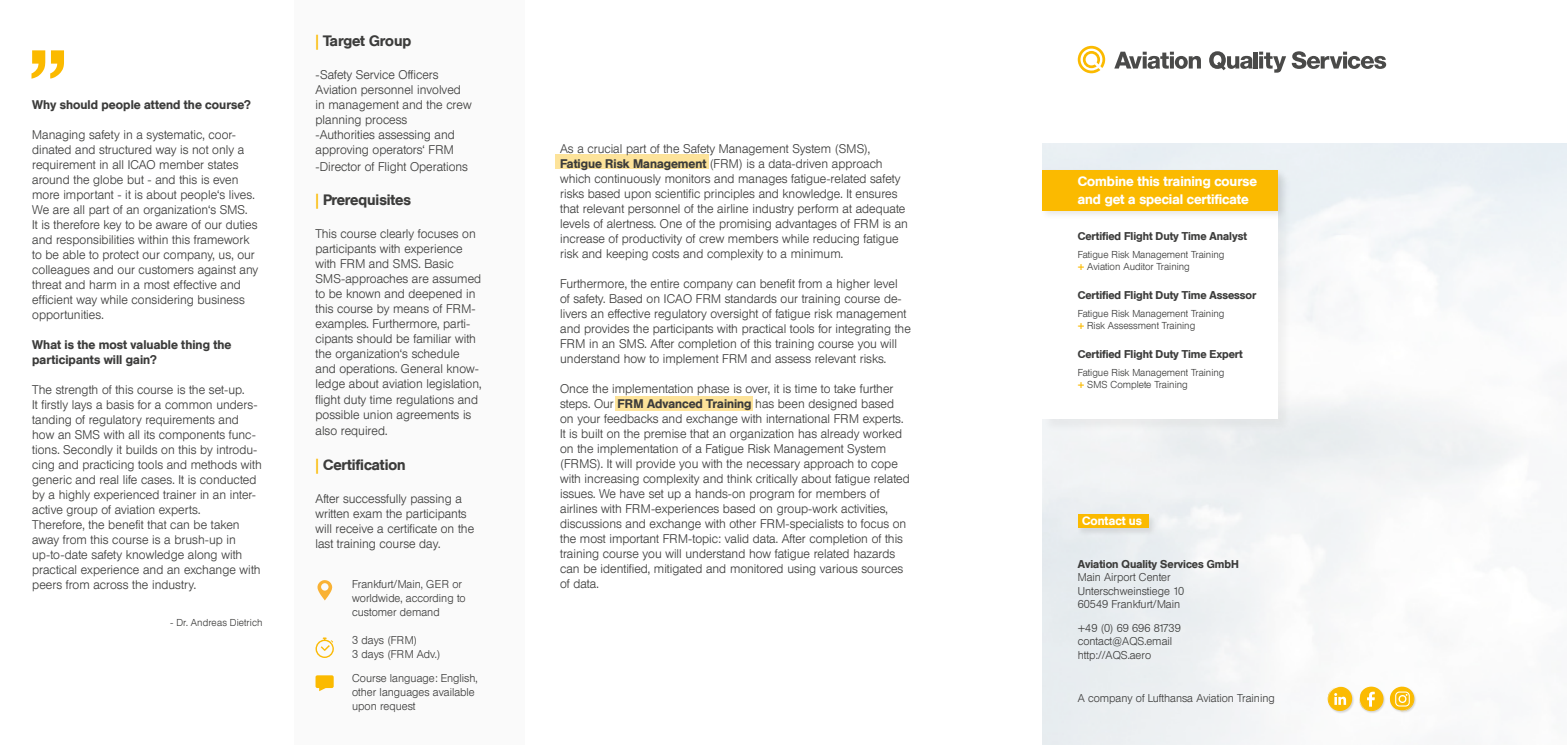
<style>
.page{position:relative;width:1567px;height:745px;background:#fff}
.page>*{position:absolute;margin:0;border:0;box-sizing:border-box;transform-origin:0 0}
.t1{font:500 90px "Lufthansa";color:#fbba00}
.t2{font:500 15px "Lufthansa";color:#3c3c3b}
.t3{font:500 13.75px/17.5px "Lufthansa";color:#fff}
.t4{font:300 12.5px/15px "Lufthansa";color:#3c3c3b}
.t5{font:500 12.5px/15px "Lufthansa";letter-spacing:.005em;color:#3c3c3b}
.t6{font:500 12.25px "Lufthansa";color:#fff}
.t7{font:300 11.25px/13.5px "Lufthansa";color:#3c3c3b}
.t8{font:500 11.25px "Lufthansa";color:#3c3c3b}
.t9{font:300 10px/12px "Lufthansa";color:#3c3c3b}
.s1{color:#fbba00}
.s2{font-weight:500}
.s3{font-weight:500;color:#fbba00}
</style>
<div class="page">
<div style="left:294px;top:0;width:230px;height:744px;background:#f6f6f6"></div>
<svg style="left:317px;top:580px;width:15px;height:19px"></svg>
<svg style="left:315px;top:637px;width:19px;height:20px"></svg>
<svg style="left:315px;top:675px;width:19px;height:15px"></svg>
<div style="left:1326px;top:685px;width:28px;height:28px;background:#000;opacity:.15"></div>
<svg style="left:1326px;top:685px;width:26px;height:26px"></svg>
<div style="left:1358px;top:685px;width:28px;height:28px;background:#000;opacity:.15"></div>
<svg style="left:1358px;top:686px;width:25px;height:24px"></svg>
<div style="left:1389px;top:685px;width:27px;height:28px;background:#000;opacity:.15"></div>
<svg style="left:1389px;top:686px;width:25px;height:24px"></svg>
<svg style="left:1114px;top:52px;width:86px;height:17px"></svg>
<svg style="left:1209px;top:51px;width:43px;height:19px"></svg>
<hr style="left:1253px;top:52px;width:4px;height:16px;background:#4a4a49">
<svg style="left:1259px;top:52px;width:26px;height:21px"></svg>
<svg style="left:1077px;top:46px;width:28px;height:27px"></svg>
<svg style="left:1291px;top:51px;width:94px;height:18px"></svg>
<div style="left:1076px;top:513px;width:81px;height:23px;background:#000;opacity:.1"></div>
<div style="left:1077px;top:514px;width:71px;height:14px;background:#fbba00"></div>
<div style="left:555px;top:155px;width:154px;height:14px;background:#fde39a"></div>
<div style="left:615px;top:396px;width:137px;height:14px;background:#fde39a"></div>
<div style="left:1042px;top:170px;width:249px;height:263px;background:#000;opacity:.05"></div>
<div style="left:1042px;top:170px;width:235px;height:249px;background:#fff"></div>
<div style="left:1038px;top:167px;width:249px;height:54px;background:#000;opacity:.1"></div>
<div style="left:1042px;top:170px;width:235px;height:40px;background:#fbba00"></div>
<h1 class="t1" style="left:28px;top:-21px;width:41px">„</h1>
<p class="t5" style="left:32px;top:97px;width:220px">Why should people attend the course?</p>
<p class="t4" style="left:32px;top:127px;width:228px">Managing safety in a systematic, coor&shy;dinated and structured way is not only a requirement in all ICAO member states around the globe but - and this is even more important - it is about people‘s lives.<br>We are all part of an organization‘s SMS.<br>It is therefore key to be aware of our duties and responsibilities within this framework to be able to protect our company, us, our colleagues and our customers against any threat and harm in a most effective and efficient way while considering business opportunities.</p>
<p class="t5" style="left:32px;top:337px;width:201px">What is the most valuable thing the participants will gain?</p>
<p class="t4" style="left:32px;top:382px;width:231px">The strength of this course is the set-up.<br>It firstly lays a basis for a common unders&shy;tanding of regulatory requirements and how an SMS with all its components func&shy;tions. Secondly it builds on this by introdu&shy;cing and practicing tools and methods with generic and real life cases. It is conducted by a highly experienced trainer in an inter&shy;active group of aviation experts.<br>Therefore, the benefit that can be taken away from this course is a brush-up in up-to-date safety knowledge along with practical experience and an exchange with peers from across the industry.</p>
<p class="t9" style="left:170px;top:616px;width:94px">- Dr. Andreas Dietrich</p>
<p class="t2" style="left:315px;top:32px;width:97px"><span class="s1">|</span> Target Group</p>
<p class="t4" style="left:315px;top:67px;width:158px">-Safety Service Officers<br>Aviation personnel involved in management and the crew planning process<br>-Authorities assessing and approving operators‘ FRM</p>
<p class="t4" style="left:315px;top:159px;width:154px">-Director of Flight Operations</p>
<p class="t2" style="left:315px;top:191px;width:97px"><span class="s1">|</span> Prerequisites</p>
<p class="t4" style="left:315px;top:226px;width:167px">This course clearly focuses on participants with experience with FRM and SMS. Basic<br>SMS-approaches are assumed to be known and deepened in this course by means of FRM&shy;examples. Furthermore, parti&shy;cipants should be familiar with the organization‘s schedule and operations. General know&shy;ledge about aviation legislation, flight duty time regulations and possible union agreements is</p>
<p class="t4" style="left:315px;top:423px;width:73px">also required.</p>
<p class="t2" style="left:315px;top:455px;width:92px"><span class="s1">|</span> Certification</p>
<p class="t4" style="left:315px;top:490px;width:160px">After successfully passing a written exam the participants will receive a certificate on the last training course day.</p>
<p class="t7" style="left:352px;top:577px;width:115px">Frankfurt/Main, GER or worldwide, according to customer demand</p>
<p class="t7" style="left:352px;top:633px;width:90px">3 days (FRM)<br>3 days (FRM Adv.)</p>
<p class="t7" style="left:352px;top:671px;width:127px">Course language: English, other languages available upon request</p>
<p class="t4" style="left:560px;top:141px;width:349px">As a crucial part of the Safety Management System (SMS), <span class="s2">Fatigue Risk Management</span> (FRM) is a data-driven approach which continuously monitors and manages fatigue-related safety risks based upon scientific principles and knowledge. It ensures that relevant personnel of the airline industry perform at adequate levels of alertness. One of the promising advantages of FRM is an increase of productivity of crew members while reducing fatigue risk and keeping costs and complexity to a minimum.</p>
<p class="t4" style="left:560px;top:276px;width:352px">Furthermore, the entire company can benefit from a higher level<br>of safety. Based on ICAO FRM standards our training course de&shy;livers an effective regulatory oversight of fatigue risk management and provides the participants with practical tools for integrating the FRM in an SMS. After completion of this training course you will understand how to implement FRM and assess relevant risks.</p>
<p class="t4" style="left:560px;top:381px;width:351px">Once the implementation phase is over, it is time to take further steps. Our <span class="s2">FRM Advanced Training</span> has been designed based on your feedbacks and exchange with international FRM experts.<br>It is built on the premise that an organization has already worked on the implementation of a Fatigue Risk Management System (FRMS). It will provide you with the necessary approach to cope with increasing complexity and think critically about fatigue related issues. We have set up a hands-on program for members of airlines with FRM-experiences based on group-work activities, discussions and exchange with other FRM-specialists to focus on the most important FRM-topic: valid data. After completion of this training course you will understand how fatigue related hazards can be identified, mitigated and monitored using various sources of data.</p>
<p class="t3" style="left:1077px;top:172px;width:181px">Combine this training course and get a special certificate</p>
<p class="t8" style="left:1077px;top:230px;width:171px">Certified Flight Duty Time Analyst</p>
<p class="t9" style="left:1077px;top:248px;width:148px">Fatigue Risk Management Training <span class="s3">+</span> Aviation Auditor Training</p>
<p class="t8" style="left:1077px;top:288px;width:180px">Certified Flight Duty Time Assessor</p>
<p class="t9" style="left:1077px;top:307px;width:148px">Fatigue Risk Management Training <span class="s3">+</span> Risk Assessment Training</p>
<p class="t8" style="left:1077px;top:347px;width:166px">Certified Flight Duty Time Expert</p>
<p class="t9" style="left:1077px;top:366px;width:148px">Fatigue Risk Management Training <span class="s3">+</span> SMS Complete Training</p>
<p class="t6" style="left:1082px;top:513px;width:61px">Contact us</p>
<p class="t8" style="left:1077px;top:556px;width:163px">Aviation Quality Services GmbH</p>
<p class="t7" style="left:1077px;top:570px;width:108px">Main Airport Center<br>Unterschweinstiege 10<br>60549 Frankfurt/Main</p>
<p class="t7" style="left:1077px;top:620px;width:104px">+49 (0) 69 696 81739 contact@AQS.email http://AQS.aero</p>
<p class="t7" style="left:1077px;top:691px;width:198px">A company of Lufthansa Aviation Training</p>
</div>
